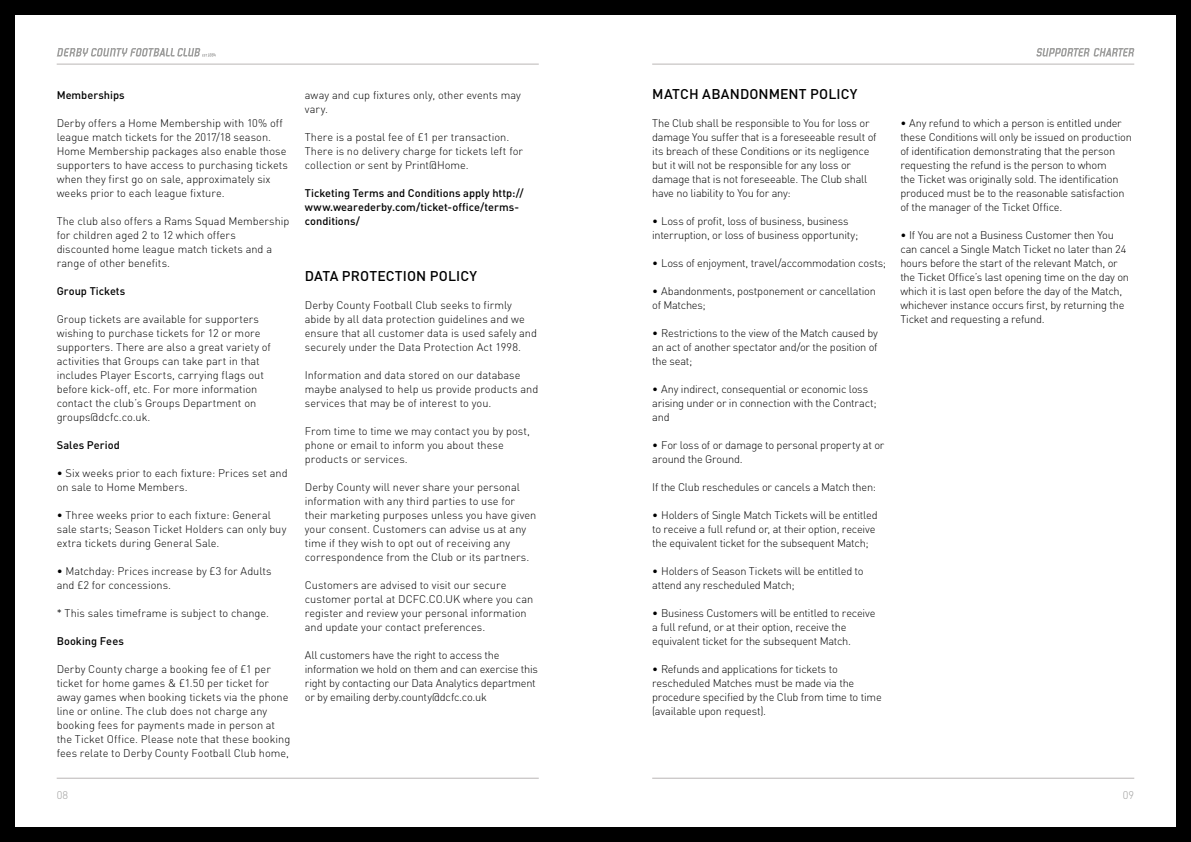
<style>
.page{position:relative;width:1191px;height:842px;background:#fff}
.page>*{position:absolute;margin:0;border:0;box-sizing:border-box;transform-origin:0 0}
.t1{font:500 14px "DINOT";letter-spacing:.005em;color:#000}
.t2{font:300 11px/14px "DINOT";letter-spacing:-.005em;color:#000}
.t3{font:500 11px/14px "DINOT";color:#000}
.t4{font:300 11px "DINOT";color:#9d9d9c}
</style>
<div class="page">
<div style="left:0;top:0;width:14px;height:842px;background:#000"></div>
<div style="left:0;top:0;width:1191px;height:14px;background:#000"></div>
<div style="left:0;top:828px;width:1191px;height:14px;background:#000"></div>
<div style="left:1176px;top:0;width:15px;height:842px;background:#000"></div>
<hr style="left:57px;top:778px;width:482px;height:1px;background:#bab6b5">
<hr style="left:57px;top:64px;width:482px;height:1px;background:#bab6b5">
<hr style="left:652px;top:778px;width:482px;height:1px;background:#bab6b5">
<hr style="left:652px;top:64px;width:482px;height:1px;background:#bab6b5">
<svg style="left:57px;top:48px;width:159px;height:9px"></svg>
<svg style="left:1036px;top:48px;width:98px;height:9px"></svg>
<p class="t3" style="left:57px;top:87px;width:69px">Memberships</p>
<p class="t2" style="left:57px;top:115px;width:233px">Derby offers a Home Membership with 10% off league match tickets for the 2017/18 season.<br>Home Membership packages also enable those supporters to have access to purchasing tickets when they first go on sale, approximately six weeks prior to each league fixture.</p>
<p class="t2" style="left:57px;top:213px;width:234px">The club also offers a Rams Squad Membership for children aged 2 to 12 which offers discounted home league match tickets and a range of other benefits.</p>
<p class="t3" style="left:57px;top:283px;width:70px">Group Tickets</p>
<p class="t2" style="left:57px;top:311px;width:216px">Group tickets are available for supporters wishing to purchase tickets for 12 or more supporters. There are also a great variety of activities that Groups can take part in that includes Player Escorts, carrying flags out before kick-off, etc. For more information contact the club’s Groups Department on groups@dcfc.co.uk.</p>
<p class="t3" style="left:57px;top:437px;width:65px">Sales Period</p>
<p class="t2" style="left:57px;top:465px;width:232px">• Six weeks prior to each fixture: Prices set and on sale to Home Members.</p>
<p class="t2" style="left:57px;top:507px;width:231px">• Three weeks prior to each fixture: General sale starts; Season Ticket Holders can only buy extra tickets during General Sale.</p>
<p class="t2" style="left:57px;top:563px;width:216px">• Matchday: Prices increase by £3 for Adults and £2 for concessions.</p>
<p class="t2" style="left:57px;top:605px;width:214px">* This sales timeframe is subject to change.</p>
<p class="t3" style="left:57px;top:633px;width:69px">Booking Fees</p>
<p class="t2" style="left:57px;top:661px;width:235px">Derby County charge a booking fee of £1 per ticket for home games &amp; £1.50 per ticket for away games when booking tickets via the phone line or online. The club does not charge any booking fees for payments made in person at the Ticket Office. Please note that these booking fees relate to Derby County Football Club home,</p>
<p class="t2" style="left:305px;top:87px;width:218px">away and cup fixtures only, other events may vary.</p>
<p class="t2" style="left:305px;top:129px;width:220px">There is a postal fee of £1 per transaction.<br>There is no delivery charge for tickets left for collection or sent by Print@Home.</p>
<p class="t3" style="left:305px;top:185px;width:220px">Ticketing Terms and Conditions apply http:// www.wearederby.com/ticket-office/terms&shy;conditions/</p>
<p class="t1" style="left:305px;top:267px;width:174px">DATA PROTECTION POLICY</p>
<p class="t2" style="left:305px;top:297px;width:234px">Derby County Football Club seeks to firmly abide by all data protection guidelines and we ensure that all customer data is used safely and securely under the Data Protection Act 1998.</p>
<p class="t2" style="left:305px;top:367px;width:235px">Information and data stored on our database maybe analysed to help us provide products and services that may be of interest to you.</p>
<p class="t2" style="left:305px;top:423px;width:227px">From time to time we may contact you by post, phone or email to inform you about these products or services.</p>
<p class="t2" style="left:305px;top:479px;width:233px">Derby County will never share your personal information with any third parties to use for their marketing purposes unless you have given your consent. Customers can advise us at any time if they wish to opt out of receiving any correspondence from the Club or its partners.</p>
<p class="t2" style="left:305px;top:577px;width:230px">Customers are advised to visit our secure customer portal at DCFC.CO.UK where you can register and review your personal information and update your contact preferences.</p>
<p class="t2" style="left:305px;top:647px;width:235px">All customers have the right to access the information we hold on them and can exercise this right by contacting our Data Analytics department or by emailing derby.county@dcfc.co.uk</p>
<p class="t1" style="left:652px;top:85px;width:206px">MATCH ABANDONMENT POLICY</p>
<p class="t2" style="left:652px;top:115px;width:226px">The Club shall be responsible to You for loss or damage You suffer that is a foreseeable result of its breach of these Conditions or its negligence but it will not be responsible for any loss or damage that is not foreseeable. The Club shall have no liability to You for any:</p>
<p class="t2" style="left:652px;top:213px;width:208px">• Loss of profit, loss of business, business interruption, or loss of business opportunity;</p>
<p class="t2" style="left:652px;top:255px;width:235px">• Loss of enjoyment, travel/accommodation costs;</p>
<p class="t2" style="left:652px;top:283px;width:225px">• Abandonments, postponement or cancellation of Matches;</p>
<p class="t2" style="left:652px;top:325px;width:227px;text-align:justify">• Restrictions to the view of the Match caused by an act of another spectator and/or the position of the seat;</p>
<p class="t2" style="left:652px;top:381px;width:226px">• Any indirect, consequential or economic loss arising under or in connection with the Contract; and</p>
<p class="t2" style="left:652px;top:437px;width:234px">• For loss of or damage to personal property at or around the Ground.</p>
<p class="t2" style="left:652px;top:479px;width:225px">If the Club reschedules or cancels a Match then:</p>
<p class="t2" style="left:652px;top:507px;width:227px">• Holders of Single Match Tickets will be entitled to receive a full refund or, at their option, receive the equivalent ticket for the subsequent Match;</p>
<p class="t2" style="left:652px;top:563px;width:213px">• Holders of Season Tickets will be entitled to attend any rescheduled Match;</p>
<p class="t2" style="left:652px;top:605px;width:225px">• Business Customers will be entitled to receive a full refund, or at their option, receive the equivalent ticket for the subsequent Match.</p>
<p class="t2" style="left:652px;top:661px;width:231px">• Refunds and applications for tickets to rescheduled Matches must be made via the procedure specified by the Club from time to time (available upon request).</p>
<p class="t2" style="left:900px;top:115px;width:233px">• Any refund to which a person is entitled under these Conditions will only be issued on production of identification demonstrating that the person requesting the refund is the person to whom<br>the Ticket was originally sold. The identification produced must be to the reasonable satisfaction of the manager of the Ticket Office.</p>
<p class="t2" style="left:900px;top:227px;width:230px">• If You are not a Business Customer then You can cancel a Single Match Ticket no later than 24 hours before the start of the relevant Match, or the Ticket Office’s last opening time on the day on which it is last open before the day of the Match, whichever instance occurs first, by returning the Ticket and requesting a refund.</p>
<p class="t4" style="left:57px;top:788px;width:13px">08</p>
<p class="t4" style="left:1122px;top:788px;width:13px">09</p>
</div>
